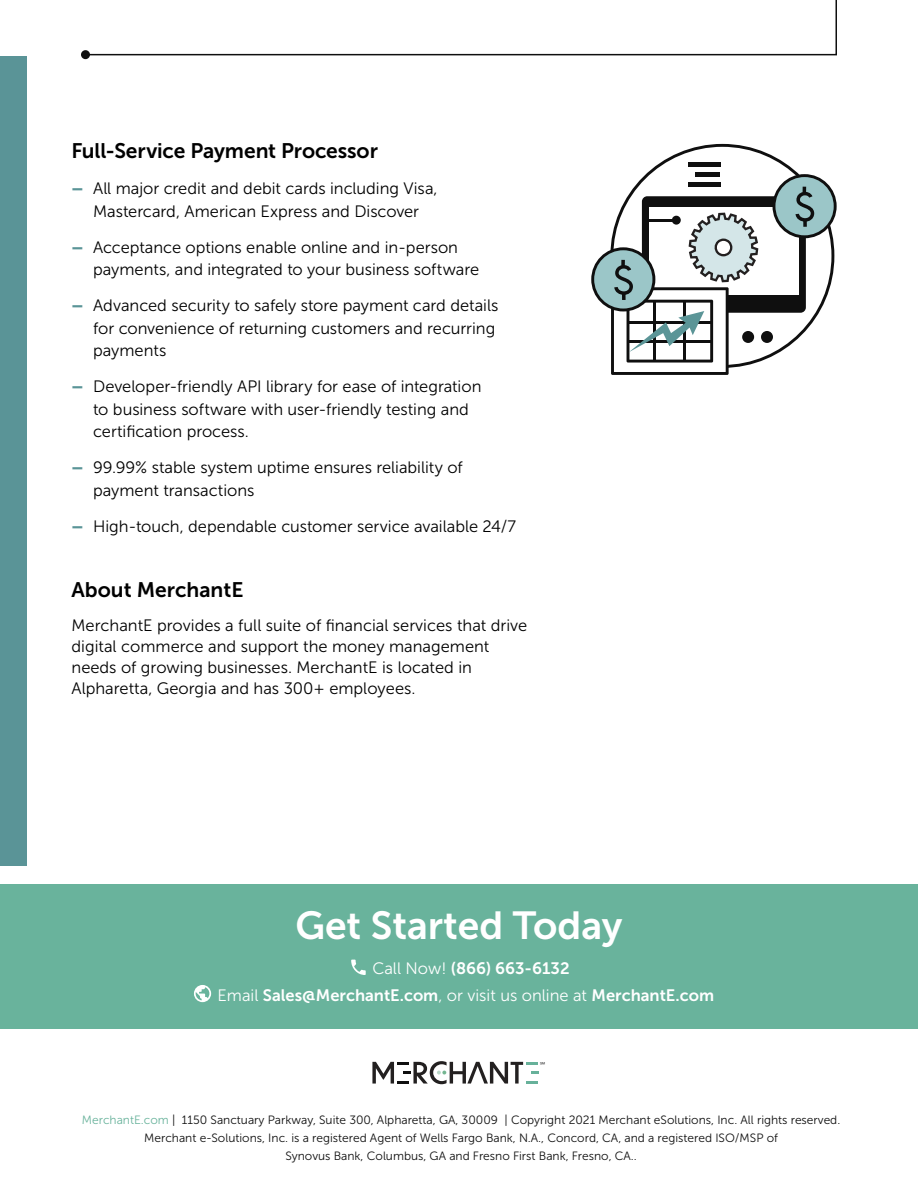
<style>
.page{position:relative;width:918px;height:1188px;background:#fff}
.page>*{position:absolute;margin:0;border:0;box-sizing:border-box;transform-origin:0 0}
.t1{font:39px "Museo Sans 700";color:#fff}
.t2{font:21px "Museo Sans 700";color:#000}
.t3{font:16.5px/22.5px "Museo Sans 300";color:#000}
.t4{font:16.5px/27.2px "Museo Sans 700";color:#fff}
.t5{font:12px/18px "Museo Sans 300";color:#0f0f0f;text-align:center}
.t6{font:6.6px "Helvetica Neue";color:#0f0f0f}
.s1{font-family:"Museo Sans 900";color:#5a9497}
.s2{font-family:"Museo Sans 300"}
.s3{color:#69b39c}
</style>
<div class="page">
<div style="left:0;top:56px;width:27px;height:810px;background:#5a9497"></div>
<svg style="left:90px;top:0;width:747px;height:56px"></svg>
<div style="left:81px;top:50px;width:9px;height:9px;background:#0f0f0f;border-radius:50%"></div>
<div style="left:0;top:884px;width:918px;height:145px;background:#69b39c"></div>
<svg style="left:351px;top:960px;width:15px;height:15px"></svg>
<svg style="left:194px;top:985px;width:17px;height:17px"></svg>
<svg style="left:372px;top:1061px;width:167px;height:23px"></svg>
<svg style="left:619px;top:144px;width:215px;height:218px"></svg>
<div style="left:761px;top:331px;width:12px;height:12px;background:#0f0f0f;border-radius:50%"></div>
<div style="left:688px;top:162px;width:32px;height:5px;background:#0f0f0f"></div>
<div style="left:696px;top:172px;width:24px;height:5px;background:#0f0f0f"></div>
<div style="left:688px;top:182px;width:32px;height:5px;background:#0f0f0f"></div>
<div style="left:642px;top:196px;width:164px;height:117px;background:#0f0f0f;border-radius:5px"></div>
<div style="left:649px;top:207px;width:149px;height:87px;background:#fff"></div>
<svg style="left:591px;top:213px;width:167px;height:162px"></svg>
<svg style="left:773px;top:174px;width:64px;height:64px"></svg>
<p class="t2" style="left:72px;top:139px;width:308px">Full-Service Payment Processor</p>
<p class="t3" style="left:72px;top:177px;width:368px;text-align:center"><span class="s1">–</span> All major credit and debit cards including Visa,<br>Mastercard, American Express and Discover</p>
<p class="t3" style="left:93px;top:236px;width:388px;text-indent:-22px"><span class="s1">–</span> Acceptance options enable online and in-person payments, and integrated to your business software</p>
<p class="t3" style="left:93px;top:294px;width:407px;text-indent:-22px"><span class="s1">–</span> Advanced security to safely store payment card details for convenience of returning customers and recurring payments</p>
<p class="t3" style="left:93px;top:375px;width:390px;text-indent:-22px"><span class="s1">–</span> Developer-friendly API library for ease of integration to business software with user-friendly testing and certification process.</p>
<p class="t3" style="left:93px;top:456px;width:371px;text-indent:-22px"><span class="s1">–</span> 99.99% stable system uptime ensures reliability of payment transactions</p>
<p class="t3" style="left:72px;top:515px;width:446px"><span class="s1">–</span> High-touch, dependable customer service available 24/7</p>
<p class="t2" style="left:72px;top:578px;width:173px">About MerchantE</p>
<p class="t3" style="left:72px;top:615px;width:457px;line-height:21px">MerchantE provides a full suite of financial services that drive digital commerce and support the money management needs of growing businesses. MerchantE is located in Alpharetta, Georgia and has 300+ employees.</p>
<h1 class="t1" style="left:295px;top:904px;width:329px">Get Started Today</h1>
<p class="t4" style="left:217px;top:955px;width:498px;text-indent:155px"><span class="s2">Call Now!</span> (866) 663-6132<br><span class="s2">Email</span> Sales@MerchantE.com<span class="s2">, or visit us online at</span> MerchantE.com</p>
<p class="t6" style="left:540px;top:1060px;width:6px">℠</p>
<p class="t5" style="left:82px;top:1111px;width:760px"><span class="s3">MerchantE.com</span> | 1150 Sanctuary Parkway, Suite 300, Alpharetta, GA, 30009 | Copyright 2021 Merchant eSolutions, Inc. All rights reserved.<br>Merchant e-Solutions, Inc. is a registered Agent of Wells Fargo Bank, N.A., Concord, CA, and a registered ISO/MSP of<br>Synovus Bank, Columbus, GA and Fresno First Bank, Fresno, CA..</p>
</div>
